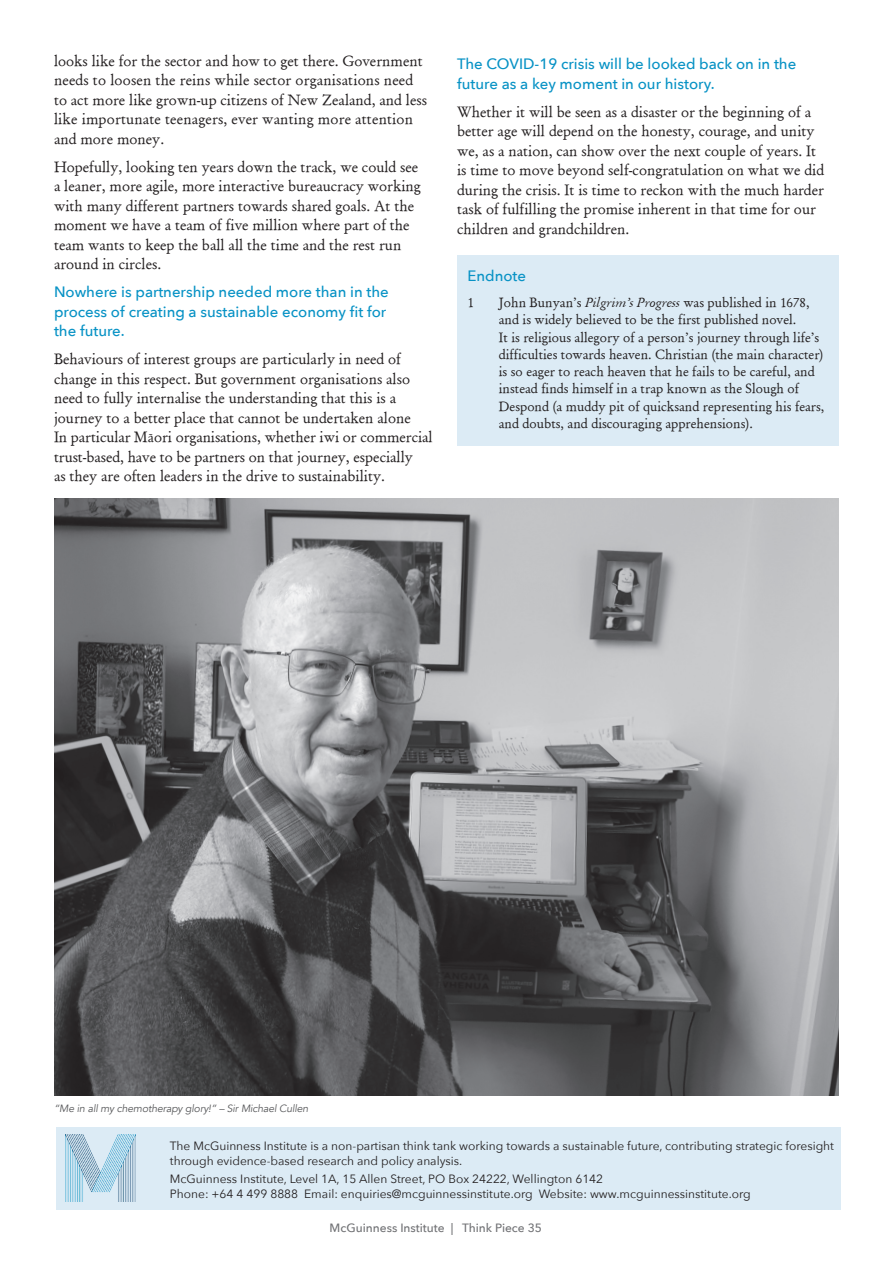
<style>
.page{position:relative;width:893px;height:1263px;background:#fff}
.page>*{position:absolute;margin:0;border:0;box-sizing:border-box;transform-origin:0 0}
.t1{font:15px/19.5px "Garamond Macronby Paul Kennett";color:#231f20}
.t2{font:500 15px/19.5px "Avenir Next";color:#0792c5}
.t3{font:13.5px/17.2px "Garamond Macronby Paul Kennett";color:#231f20}
.t4{font:12px/14.4px "Avenir Next";color:#231f20}
.t5{font:500 12px "Avenir Next";color:#717275}
.t6{font:italic 10.5px "Avenir";letter-spacing:-.015em;color:#57585a}
.s1{font-family:"Garamond Macron Italics By Paul Kennett"}
</style>
<div class="page">
<div style="left:56px;top:1127px;width:785px;height:83px;background:#dcebf5"></div>
<img style="left:66px;top:1134px;width:69px;height:67px">
<img style="left:54px;top:499px;width:785px;height:596px">
<div style="left:457px;top:255px;width:382px;height:191px;background:#dcebf5"></div>
<p class="t1" style="left:54px;top:50px;width:374px">looks like for the sector and how to get there. Government needs to loosen the reins while sector organisations need to act more like grown-up citizens of New Zealand, and less like importunate teenagers, ever wanting more attention and more money.</p>
<p class="t1" style="left:54px;top:156px;width:368px">Hopefully, looking ten years down the track, we could see a leaner, more agile, more interactive bureaucracy working with many different partners towards shared goals. At the moment we have a team of five million where part of the team wants to keep the ball all the time and the rest run around in circles.</p>
<p class="t2" style="left:54px;top:282px;width:336px">Nowhere is partnership needed more than in the process of creating a sustainable economy fit for the future.</p>
<p class="t1" style="left:54px;top:349px;width:380px">Behaviours of interest groups are particularly in need of change in this respect. But government organisations also need to fully internalise the understanding that this is a journey to a better place that cannot be undertaken alone<br>In particular Mäori organisations, whether iwi or commercial trust-based, have to be partners on that journey, especially<br>as they are often leaders in the drive to sustainability.</p>
<p class="t2" style="left:457px;top:54px;width:341px">The COVID-19 crisis will be looked back on in the future as a key moment in our history.</p>
<p class="t1" style="left:457px;top:101px;width:369px">Whether it will be seen as a disaster or the beginning of a better age will depend on the honesty, courage, and unity we, as a nation, can show over the next couple of years. It is time to move beyond self-congratulation on what we did during the crisis. It is time to reckon with the much harder task of fulfilling the promise inherent in that time for our children and grandchildren.</p>
<p class="t2" style="left:467px;top:266px;width:60px">Endnote</p>
<p class="t3" style="left:467px;top:293px;width:8px">1</p>
<p class="t3" style="left:499px;top:293px;width:327px">John Bunyan’s <span class="s1">Pilgrim’s Progress</span> was published in 1678, and is widely believed to be the first published novel.<br>It is religious allegory of a person’s journey through life’s difficulties towards heaven. Christian (the main character) is so eager to reach heaven that he fails to be careful, and instead finds himself in a trap known as the Slough of Despond (a muddy pit of quicksand representing his fears, and doubts, and discouraging apprehensions).</p>
<p class="t6" style="left:54px;top:1102px;width:256px">“Me in all my chemotherapy glory!” – Sir Michael Cullen</p>
<p class="t4" style="left:170px;top:1138px;width:666px">The McGuinness Institute is a non-partisan think tank working towards a sustainable future, contributing strategic foresight through evidence-based research and policy analysis.</p>
<p class="t4" style="left:170px;top:1171px;width:582px">McGuinness Institute, Level 1A, 15 Allen Street, PO Box 24222, Wellington 6142<br>Phone: +64 4 499 8888 Email: enquiries@mcguinnessinstitute.org Website: www.mcguinnessinstitute.org</p>
<p class="t5" style="left:330px;top:1218px;width:214px">McGuinness Institute | Think Piece 35</p>
</div>
